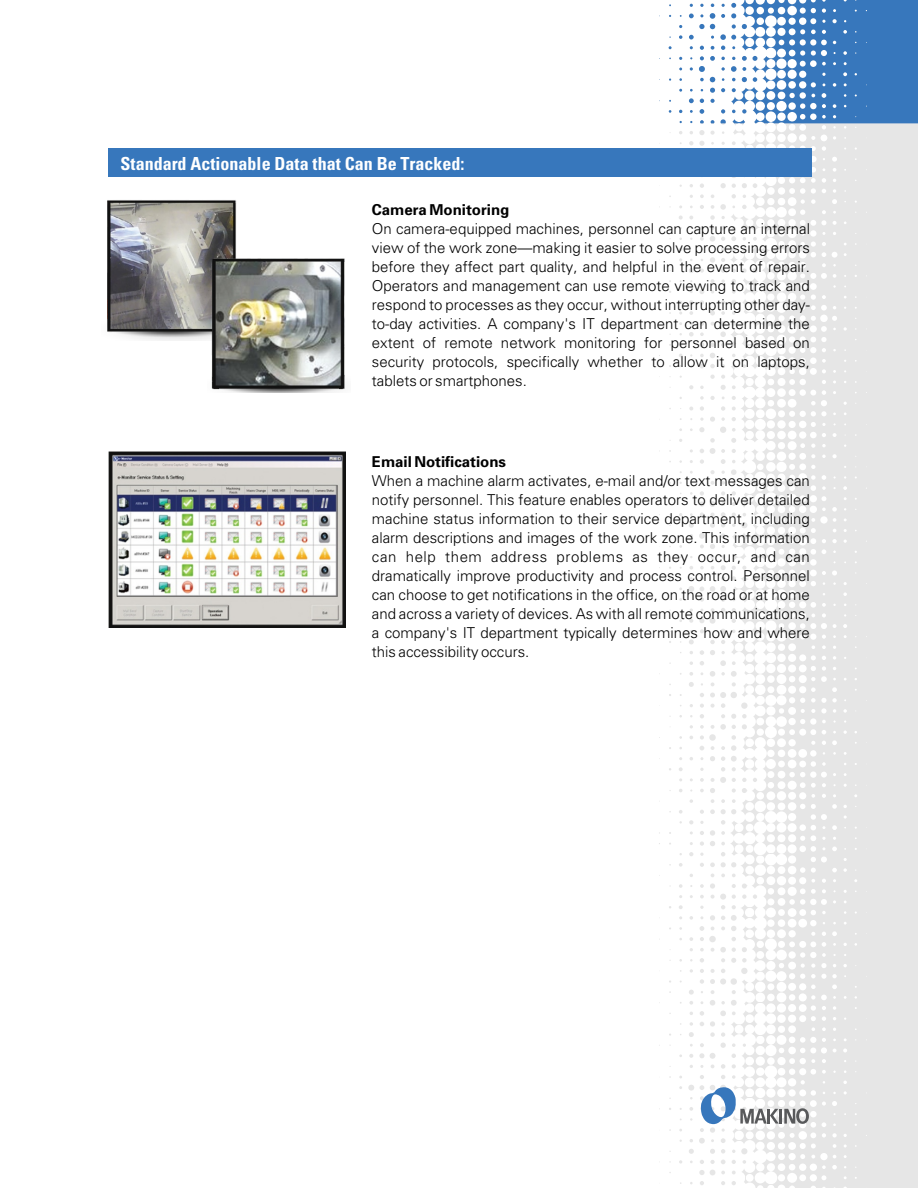
<style>
.page{position:relative;width:918px;height:1188px;background:#fff}
.page>*{position:absolute;margin:0;border:0;box-sizing:border-box;transform-origin:0 0}
.t1{font:700 condensed 18px "Univers 67";color:#fff}
.t2{font:300 15px/18.9px "Univers 45";color:#000;text-align:justify}
.t3{font:700 15px "Univers 65";color:#000}
</style>
<div class="page">
<svg style="left:659px;top:123px;width:259px;height:1065px;fill:#e6e6e6"></svg>
<svg style="left:659px;top:0;width:259px;height:123px"></svg>
<svg style="left:701px;top:1087px;width:108px;height:37px"></svg>
<img style="left:108px;top:452px;width:238px;height:176px">
<img style="left:107px;top:200px;width:130px;height:141px">
<img style="left:208px;top:257px;width:137px;height:136px">
<div style="left:108px;top:148px;width:703px;height:29px;background:#3777bc"></div>
<p class="t1" style="left:121px;top:157px;width:345px">Standard Actionable Data that Can Be Tracked:</p>
<p class="t3" style="left:372px;top:204px;width:139px">Camera Monitoring</p>
<p class="t2" style="left:372px;top:221px;width:440px">On camera-equipped machines, personnel can capture an internal view of the work zone—making it easier to solve processing errors before they affect part quality, and helpful in the event of repair.<br>Operators and management can use remote viewing to track and respond to processes as they occur, without interrupting other day&shy;to-day activities. A company's IT department can determine the extent of remote network monitoring for personnel based on security protocols, specifically whether to allow it on laptops, tablets or smartphones.</p>
<p class="t3" style="left:372px;top:455px;width:136px">Email Notifications</p>
<p class="t2" style="left:372px;top:472px;width:440px">When a machine alarm activates, e-mail and/or text messages can notify personnel. This feature enables operators to deliver detailed machine status information to their service department, including alarm descriptions and images of the work zone. This information can help them address problems as they occur, and can dramatically improve productivity and process control. Personnel can choose to get notifications in the office, on the road or at home and across a variety of devices. As with all remote communications, a company's IT department typically determines how and where this accessibility occurs.</p>
</div>
